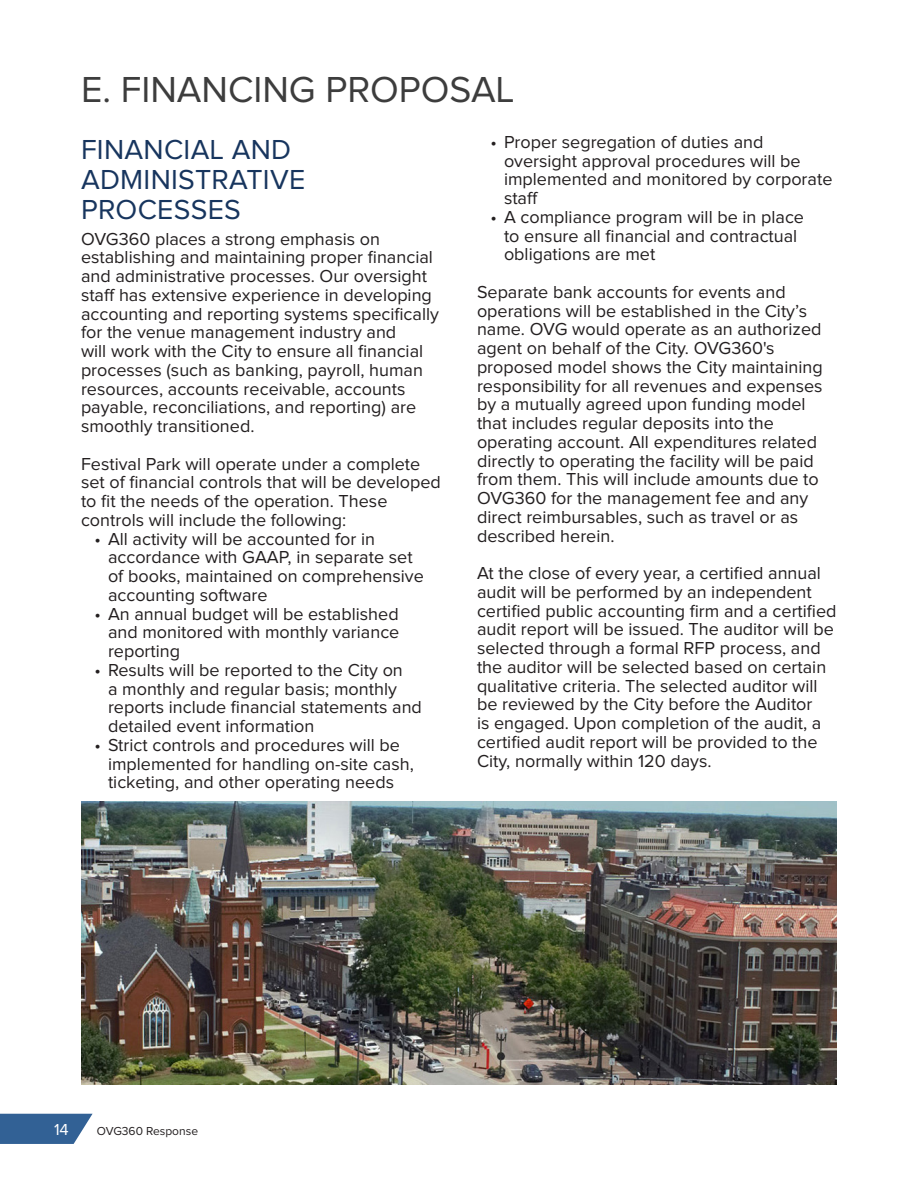
<style>
.page{position:relative;width:918px;height:1188px;background:#fff}
.page>*{position:absolute;margin:0;border:0;box-sizing:border-box;transform-origin:0 0}
.Divider_Header{font:37.5px "Proxima Nova";color:#3d3d3d}
.Section_Header{font:28.5px/30px "Proxima Nova";letter-spacing:.01em;color:#17355e}
.Paragraph{font:18px/18.8px "Proxima Nova";color:#231f20}
.t1{font:16.5px "Proxima Nova";color:#fff}
.t2{font:12px "Proxima Nova";color:#231f20}
</style>
<div class="page">
<svg style="left:0;top:1114px;width:93px;height:30px;background:#4872a0"></svg>
<img style="left:81px;top:802px;width:756px;height:282px">
<p class="Divider_Header" style="left:81px;top:72px;width:435px">E. FINANCING PROPOSAL</p>
<p class="Section_Header" style="left:81px;top:136px;width:226px">FINANCIAL AND<br>ADMINISTRATIVE<br>PROCESSES</p>
<p class="Paragraph" style="left:81px;top:230px;width:353px">OVG360 places a strong emphasis on establishing and maintaining proper financial and administrative processes. Our oversight staff has extensive experience in developing</p>
<p class="Paragraph" style="left:81px;top:305px;width:360px">accounting and reporting systems specifically for the venue management industry and<br>will work with the City to ensure all financial processes (such as banking, payroll, human resources, accounts receivable, accounts payable, reconciliations, and reporting) are smoothly transitioned.</p>
<p class="Paragraph" style="left:81px;top:455px;width:362px">Festival Park will operate under a complete set of financial controls that will be developed to fit the needs of the operation. These controls will include the following:</p>
<p class="Paragraph" style="left:108px;top:530px;width:317px;text-indent:-14px">• All activity will be accounted for in accordance with GAAP, in separate set of books, maintained on comprehensive accounting software</p>
<p class="Paragraph" style="left:108px;top:605px;width:293px;text-align:justify;text-indent:-14px">• An annual budget will be established and monitored with monthly variance reporting</p>
<p class="Paragraph" style="left:108px;top:661px;width:316px;text-indent:-14px">• Results will be reported to the City on<br>a monthly and regular basis; monthly reports include financial statements and detailed event information</p>
<p class="Paragraph" style="left:108px;top:736px;width:307px;text-indent:-14px">• Strict controls and procedures will be implemented for handling on-site cash, ticketing, and other operating needs</p>
<p class="Paragraph" style="left:504px;top:133px;width:330px;text-indent:-14px">• Proper segregation of duties and oversight approval procedures will be implemented and monitored by corporate staff</p>
<p class="Paragraph" style="left:504px;top:208px;width:302px;text-indent:-14px">• A compliance program will be in place to ensure all financial and contractual obligations are met</p>
<p class="Paragraph" style="left:477px;top:283px;width:347px">Separate bank accounts for events and operations will be established in the City’s name. OVG would operate as an authorized agent on behalf of the City. OVG360's proposed model shows the City maintaining responsibility for all revenues and expenses by a mutually agreed upon funding model that includes regular deposits into the operating account. All expenditures related directly to operating the facility will be paid from them. This will include amounts due to OVG360 for the management fee and any direct reimbursables, such as travel or as described herein.</p>
<p class="Paragraph" style="left:477px;top:564px;width:361px">At the close of every year, a certified annual audit will be performed by an independent certified public accounting firm and a certified audit report will be issued. The auditor will be selected through a formal RFP process, and the auditor will be selected based on certain qualitative criteria. The selected auditor will be reviewed by the City before the Auditor<br>is engaged. Upon completion of the audit, a certified audit report will be provided to the City, normally within 120 days.</p>
<p class="t1" style="left:54px;top:1122px;width:16px">14</p>
<p class="t2" style="left:97px;top:1126px;width:103px">OVG360 Response</p>
</div>
